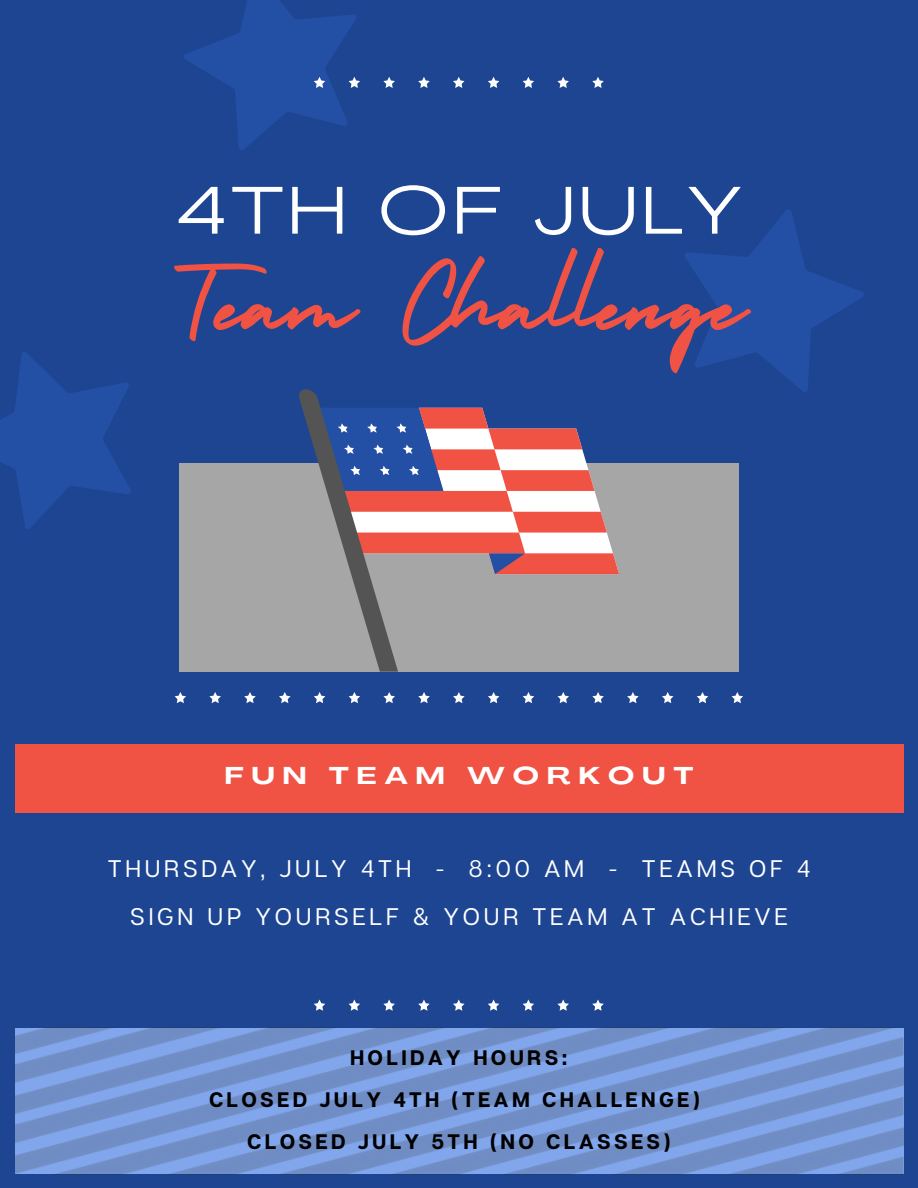
<style>
.page{position:relative;width:918px;height:1188px;background:#1d4592}
.page>*{position:absolute;margin:0;border:0;box-sizing:border-box;transform-origin:0 0}
.t1{font:112.95px "Holiday";color:#f05244}
.t2{font:66.3px "Agrandir Grand";letter-spacing:.095em;color:#fff}
.t3{font:24px/48px "Articulat CF";letter-spacing:.16em;color:#fff;text-align:center}
.t4{font:700 24px "Agrandir Grand";letter-spacing:.345em;color:#fff}
.t5{font:700 21px "Articulat CF";letter-spacing:.16em;color:#000}
</style>
<div class="page">
<div style="left:179px;top:464px;width:560px;height:208px;background:#a6a6a6"></div>
<svg style="left:175px;top:692px;width:11px;height:11px"></svg>
<svg style="left:209px;top:692px;width:12px;height:11px"></svg>
<svg style="left:244px;top:692px;width:12px;height:11px"></svg>
<svg style="left:279px;top:692px;width:12px;height:11px"></svg>
<svg style="left:314px;top:692px;width:11px;height:11px"></svg>
<svg style="left:349px;top:692px;width:11px;height:11px"></svg>
<svg style="left:383px;top:692px;width:12px;height:11px"></svg>
<svg style="left:418px;top:692px;width:12px;height:11px"></svg>
<svg style="left:453px;top:692px;width:12px;height:11px"></svg>
<svg style="left:488px;top:692px;width:11px;height:11px"></svg>
<svg style="left:523px;top:692px;width:11px;height:11px"></svg>
<svg style="left:558px;top:692px;width:11px;height:11px"></svg>
<svg style="left:592px;top:692px;width:12px;height:11px"></svg>
<svg style="left:627px;top:692px;width:12px;height:11px"></svg>
<svg style="left:662px;top:692px;width:11px;height:11px"></svg>
<svg style="left:697px;top:692px;width:11px;height:11px"></svg>
<svg style="left:732px;top:692px;width:11px;height:11px"></svg>
<svg style="left:299px;top:389px;width:320px;height:282px"></svg>
<svg style="left:0;top:352px;width:131px;height:177px"></svg>
<svg style="left:685px;top:209px;width:179px;height:183px"></svg>
<div style="left:15px;top:745px;width:888px;height:68px;background:#f05244"></div>
<svg style="left:184px;top:0;width:176px;height:150px"></svg>
<svg style="left:383px;top:77px;width:12px;height:11px"></svg>
<svg style="left:418px;top:77px;width:12px;height:11px"></svg>
<svg style="left:453px;top:77px;width:12px;height:11px"></svg>
<svg style="left:488px;top:77px;width:11px;height:11px"></svg>
<svg style="left:523px;top:77px;width:11px;height:11px"></svg>
<svg style="left:557px;top:77px;width:12px;height:11px"></svg>
<svg style="left:592px;top:77px;width:12px;height:11px"></svg>
<img style="left:15px;top:1028px;width:888px;height:146px">
<svg style="left:314px;top:1000px;width:11px;height:11px"></svg>
<svg style="left:349px;top:1000px;width:11px;height:11px"></svg>
<svg style="left:383px;top:1000px;width:12px;height:11px"></svg>
<svg style="left:418px;top:1000px;width:12px;height:11px"></svg>
<svg style="left:453px;top:1000px;width:12px;height:11px"></svg>
<svg style="left:488px;top:1000px;width:11px;height:11px"></svg>
<svg style="left:523px;top:1000px;width:11px;height:11px"></svg>
<svg style="left:557px;top:1000px;width:12px;height:11px"></svg>
<svg style="left:592px;top:1000px;width:12px;height:11px"></svg>
<h1 class="t2" style="left:177px;top:184px;width:565px">4TH OF JULY</h1>
<p class="t1" style="left:171px;top:216px;width:578px">Team Challenge</p>
<p class="t4" style="left:225px;top:766px;width:470px">FUN TEAM WORKOUT</p>
<h2 class="t3" style="left:108px;top:844px;width:704px">THURSDAY, JULY 4TH - 8:00 AM - TEAMS OF 4<br>SIGN UP YOURSELF &amp; YOUR TEAM AT ACHIEVE</h2>
<p class="t5" style="left:350px;top:1045px;width:219px">HOLIDAY HOURS:</p>
<h3 class="t5" style="left:209px;top:1086px;width:493px">CLOSED JULY 4TH (TEAM CHALLENGE)</h3>
<h4 class="t5" style="left:247px;top:1128px;width:425px">CLOSED JULY 5TH (NO CLASSES)</h4>
</div>
